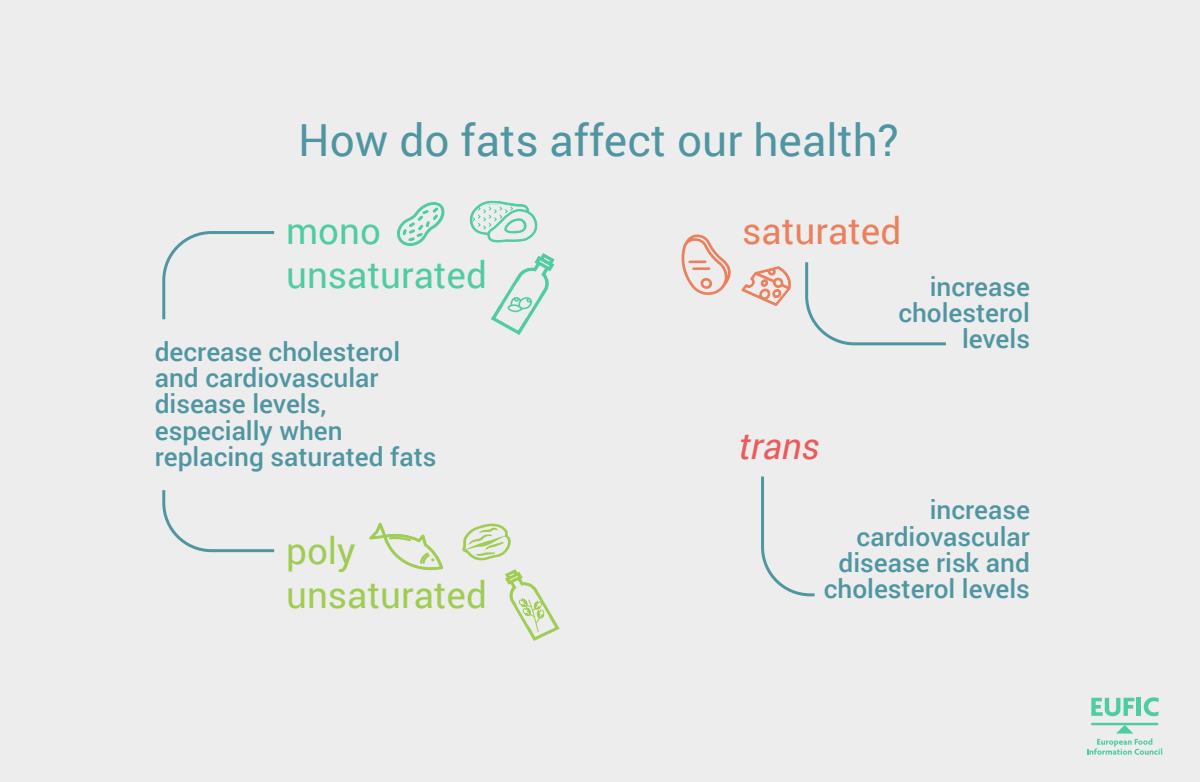
<style>
.page{position:relative;width:1200px;height:782px;background:#ededed}
.page>*{position:absolute;margin:0;border:0;box-sizing:border-box;transform-origin:0 0}
.t1{font:44.25px "Roboto";color:#5096a2}
.t2{font:36.75px/44.1px "Roboto";color:#50cca2}
.t3{font:36.75px/44.1px "Roboto";color:#9fcc52}
.t4{font:36.75px "Roboto";color:#ea805c}
.t5{font:italic 36.75px "Roboto";color:#ea5c5c}
.t6{font:500 25.95px/26.2px "Roboto";color:#5096a2;text-align:right}
</style>
<div class="page">
<hr style="left:1091px;top:722px;width:67px;height:3px;background:#50cca2">
<svg style="left:1087px;top:738px;width:76px;height:16px"></svg>
<svg style="left:1091px;top:697px;width:43px;height:19px"></svg>
<hr style="left:1137px;top:697px;width:4px;height:18px;background:#50cca2">
<svg style="left:1144px;top:697px;width:15px;height:19px"></svg>
<svg style="left:162px;top:231px;width:113px;height:89px"></svg>
<svg style="left:162px;top:490px;width:113px;height:63px"></svg>
<svg style="left:681px;top:234px;width:50px;height:61px"></svg>
<svg style="left:505px;top:569px;width:54px;height:71px"></svg>
<svg style="left:742px;top:266px;width:49px;height:40px"></svg>
<svg style="left:805px;top:262px;width:141px;height:84px"></svg>
<svg style="left:761px;top:476px;width:54px;height:121px"></svg>
<svg style="left:370px;top:523px;width:73px;height:48px"></svg>
<svg style="left:491px;top:253px;width:63px;height:82px"></svg>
<svg style="left:397px;top:202px;width:48px;height:44px"></svg>
<svg style="left:462px;top:523px;width:49px;height:38px"></svg>
<svg style="left:469px;top:200px;width:69px;height:42px"></svg>
<h1 class="t1" style="left:298px;top:109px;width:602px">How do fats affect our health?</h1>
<h2 class="t2" style="left:286px;top:207px;width:202px">mono unsaturated</h2>
<p class="t6" style="left:155px;top:337px;width:283px;text-align:left">decrease cholesterol and cardiovascular disease levels, especially when replacing saturated fats</p>
<h2 class="t3" style="left:286px;top:527px;width:202px">poly unsaturated</h2>
<h2 class="t4" style="left:742px;top:205px;width:161px">saturated</h2>
<h2 class="t5" style="left:738px;top:420px;width:83px">trans</h2>
<p class="t6" style="left:898px;top:272px;width:133px">increase cholesterol levels</p>
<p class="t6" style="left:824px;top:496px;width:208px">increase cardiovascular disease risk and cholesterol levels</p>
</div>
